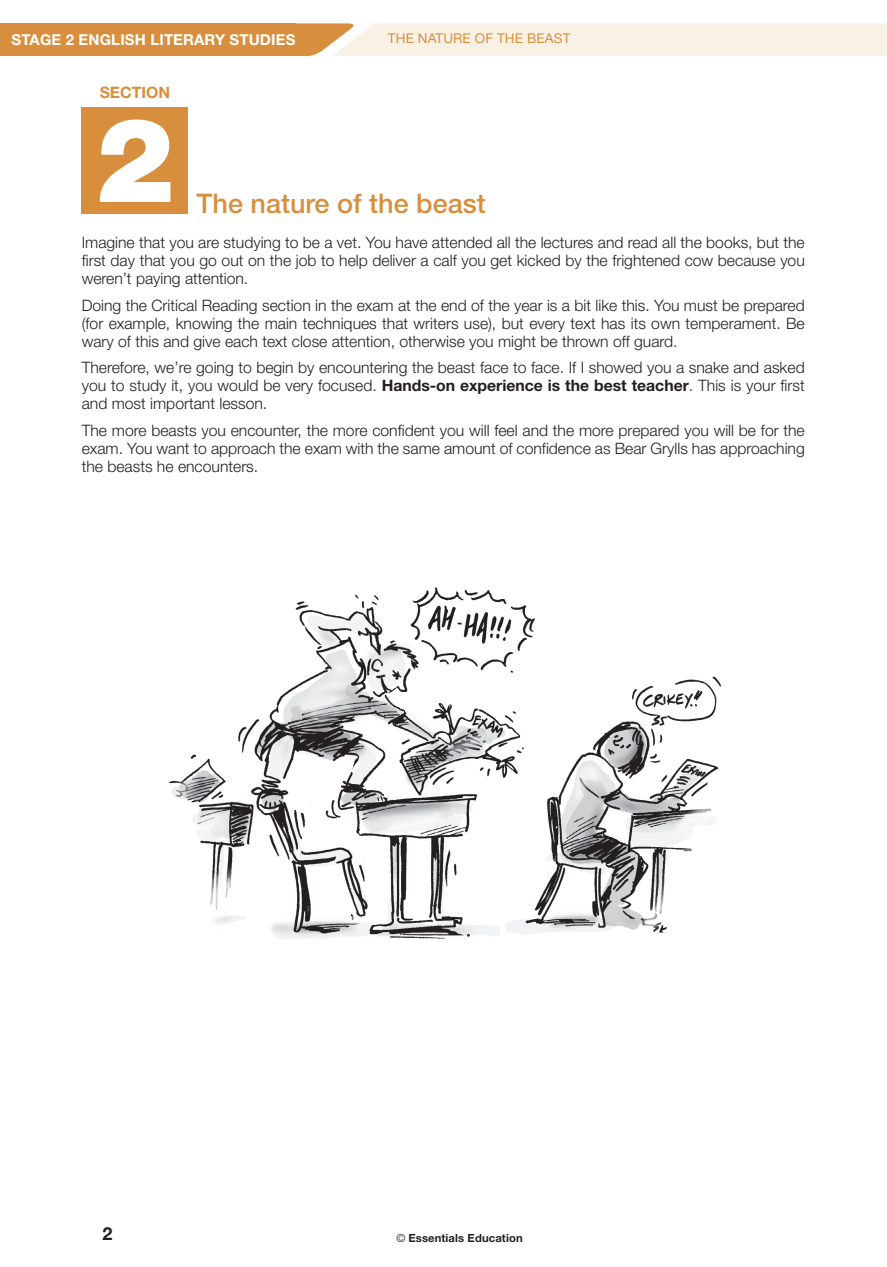
<style>
.page{position:relative;width:887px;height:1267px;background:#fff}
.page>*{position:absolute;margin:0;border:0;box-sizing:border-box;transform-origin:0 0}
.t1{font:900 117px "Helvetica Neue";color:#fff}
.t2{font:500 27px "Helvetica Neue";color:#d88f3d}
.t3{font:700 18px "Helvetica Neue";color:#231f20}
.t4{font:300 15.75px/18px "Helvetica Neue";color:#231f20;text-align:justify}
.t5{font:700 15.75px "Helvetica Neue";color:#d88f3d}
.t6{font:700 15px "Helvetica Neue";letter-spacing:.01em;color:#fff}
.t7{font:13.5px "Helvetica Neue";letter-spacing:.01em;color:#d88f3d}
.t8{font:700 11.25px "Helvetica Neue";letter-spacing:.01em;color:#231f20}
.s1{font-weight:700}
.s2{font-weight:300}
</style>
<div class="page">
<div style="left:0;top:23px;width:295px;height:33px;background:#d88f3d"></div>
<svg style="left:295px;top:23px;width:592px;height:33px;background:#f7eadb"></svg>
<div style="left:82px;top:107px;width:106px;height:106px;background:#d88f3d"></div>
<img style="left:169px;top:587px;width:553px;height:352px">
<p class="t6" style="left:12px;top:30px;width:285px">STAGE 2 ENGLISH LITERARY STUDIES</p>
<p class="t7" style="left:388px;top:30px;width:184px">THE NATURE OF THE BEAST</p>
<p class="t5" style="left:100px;top:83px;width:72px">SECTION</p>
<h1 class="t1" style="left:96px;top:90px;width:80px">2</h1>
<h2 class="t2" style="left:197px;top:188px;width:291px">The nature of the beast</h2>
<p class="t4" style="left:82px;top:233px;width:724px">Imagine that you are studying to be a vet. You have attended all the lectures and read all the books, but the first day that you go out on the job to help deliver a calf you get kicked by the frightened cow because you weren’t paying attention.</p>
<p class="t4" style="left:82px;top:296px;width:724px">Doing the Critical Reading section in the exam at the end of the year is a bit like this. You must be prepared (for example, knowing the main techniques that writers use), but every text has its own temperament. Be wary of this and give each text close attention, otherwise you might be thrown off guard.</p>
<p class="t4" style="left:82px;top:358px;width:724px">Therefore, we’re going to begin by encountering the beast face to face. If I showed you a snake and asked you to study it, you would be very focused. <span class="s1">Hands-on experience is the best teacher</span>. This is your first and most important lesson.</p>
<p class="t4" style="left:82px;top:421px;width:724px">The more beasts you encounter, the more confident you will feel and the more prepared you will be for the exam. You want to approach the exam with the same amount of confidence as Bear Grylls has approaching the beasts he encounters.</p>
<p class="t3" style="left:103px;top:1223px;width:12px">2</p>
<p class="t8" style="left:396px;top:1231px;width:128px"><span class="s2">©</span> Essentials Education</p>
</div>
